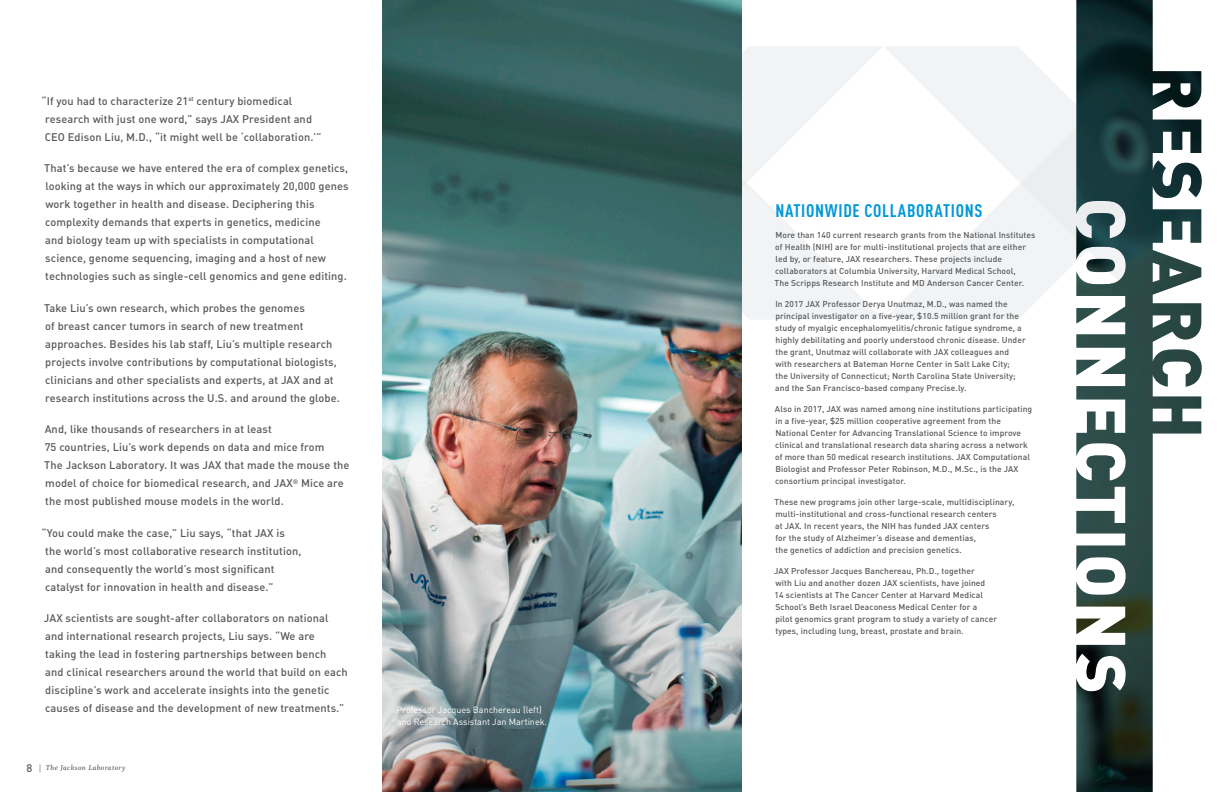
<style>
.page{position:relative;width:1224px;height:792px;background:#fff}
.page>*{position:absolute;margin:0;border:0;box-sizing:border-box;transform-origin:0 0}
.Paragraph_Style_2{font:700 condensed 18px "DINOT";letter-spacing:.04em;color:#0098d8}
.Paragraph_Style_2-2{font:500 11px/18px "DINOT";letter-spacing:.01em;color:#57595b}
.t1{font:9px/12px "DINOT";color:#fff}
.Paragraph_Style_2-3{font:500 8.5px/12px "DINOT";letter-spacing:.01em;color:#57595b}
.t2{font:8px "Whitman Semibold Italic Os F";letter-spacing:.05em;color:#57595b}
.s1{font-family:"DINOT";font-weight:500;font-size:11px}
</style>
<div class="page">
<svg style="left:885px;top:291px;width:161px;height:28px;fill:#f2f3f4"></svg>
<svg style="left:741px;top:46px;width:141px;height:274px;fill:#f2f3f4"></svg>
<svg style="left:884px;top:46px;width:192px;height:245px;fill:#f2f3f4"></svg>
<img style="left:382px;top:0;width:359px;height:792px">
<svg style="left:1076px;top:0;width:126px;height:792px"></svg>
<p class="Paragraph_Style_2-2" style="left:42px;top:92px;width:281px">“If you had to characterize 21<sup>st</sup> century biomedical research with just one word,” says JAX President and<br>CEO Edison Liu, M.D., “it might well be ‘collaboration.’”</p>
<p class="Paragraph_Style_2-2" style="left:44px;top:159px;width:306px">That’s because we have entered the era of complex genetics, looking at the ways in which our approximately 20,000 genes work together in health and disease. Deciphering this complexity demands that experts in genetics, medicine<br>and biology team up with specialists in computational science, genome sequencing, imaging and a host of new technologies such as single-cell genomics and gene editing.</p>
<p class="Paragraph_Style_2-2" style="left:44px;top:299px;width:297px">Take Liu’s own research, which probes the genomes<br>of breast cancer tumors in search of new treatment approaches. Besides his lab staff, Liu’s multiple research projects involve contributions by computational biologists, clinicians and other specialists and experts, at JAX and at research institutions across the U.S. and around the globe.</p>
<p class="Paragraph_Style_2-2" style="left:44px;top:420px;width:307px">And, like thousands of researchers in at least<br>75 countries, Liu’s work depends on data and mice from<br>The Jackson Laboratory. It was JAX that made the mouse the model of choice for biomedical research, and JAX<sup>®</sup> Mice are the most published mouse models in the world.</p>
<p class="Paragraph_Style_2-2" style="left:45px;top:524px;width:258px;text-indent:-4px">“You could make the case,” Liu says, “that JAX is the world’s most collaborative research institution, and consequently the world’s most significant catalyst for innovation in health and disease.”</p>
<p class="Paragraph_Style_2-2" style="left:44px;top:609px;width:305px">JAX scientists are sought-after collaborators on national and international research projects, Liu says. “We are<br>taking the lead in fostering partnerships between bench<br>and clinical researchers around the world that build on each discipline’s work and accelerate insights into the genetic causes of disease and the development of new treatments.”</p>
<p class="t2" style="left:27px;top:763px;width:100px"><span class="s1">8</span> | The Jackson Laboratory</p>
<p class="t1" style="left:397px;top:704px;width:152px">Professor Jacques Banchereau (left) and Research Assistant Jan Martinek.</p>
<p class="Paragraph_Style_2" style="left:775px;top:200px;width:209px">NATIONWIDE COLLABORATIONS</p>
<p class="Paragraph_Style_2-3" style="left:775px;top:229px;width:262px">More than 140 current research grants from the National Institutes of Health (NIH) are for multi-institutional projects that are either led by, or feature, JAX researchers. These projects include collaborators at Columbia University, Harvard Medical School,<br>The Scripps Research Institute and MD Anderson Cancer Center.</p>
<p class="Paragraph_Style_2-3" style="left:775px;top:298px;width:252px">In 2017 JAX Professor Derya Unutmaz, M.D., was named the principal investigator on a five-year, $10.5 million grant for the study of myalgic encephalomyelitis/chronic fatigue syndrome, a highly debilitating and poorly understood chronic disease. Under the grant, Unutmaz will collaborate with JAX colleagues and with researchers at Bateman Horne Center in Salt Lake City;<br>the University of Connecticut; North Carolina State University; and the San Francisco-based company Precise.ly.</p>
<p class="Paragraph_Style_2-3" style="left:775px;top:403px;width:259px">Also in 2017, JAX was named among nine institutions participating in a five-year, $25 million cooperative agreement from the National Center for Advancing Translational Science to improve clinical and translational research data sharing across a network of more than 50 medical research institutions. JAX Computational Biologist and Professor Peter Robinson, M.D., M.Sc., is the JAX consortium principal investigator.</p>
<p class="Paragraph_Style_2-3" style="left:775px;top:496px;width:241px">These new programs join other large-scale, multidisciplinary, multi-institutional and cross-functional research centers<br>at JAX. In recent years, the NIH has funded JAX centers<br>for the study of Alzheimer’s disease and dementias,<br>the genetics of addiction and precision genetics.</p>
<p class="Paragraph_Style_2-3" style="left:774px;top:565px;width:224px">JAX Professor Jacques Banchereau, Ph.D., together<br>with Liu and another dozen JAX scientists, have joined<br>14 scientists at The Cancer Center at Harvard Medical School’s Beth Israel Deaconess Medical Center for a<br>pilot genomics grant program to study a variety of cancer types, including lung, breast, prostate and brain.</p>
</div>
